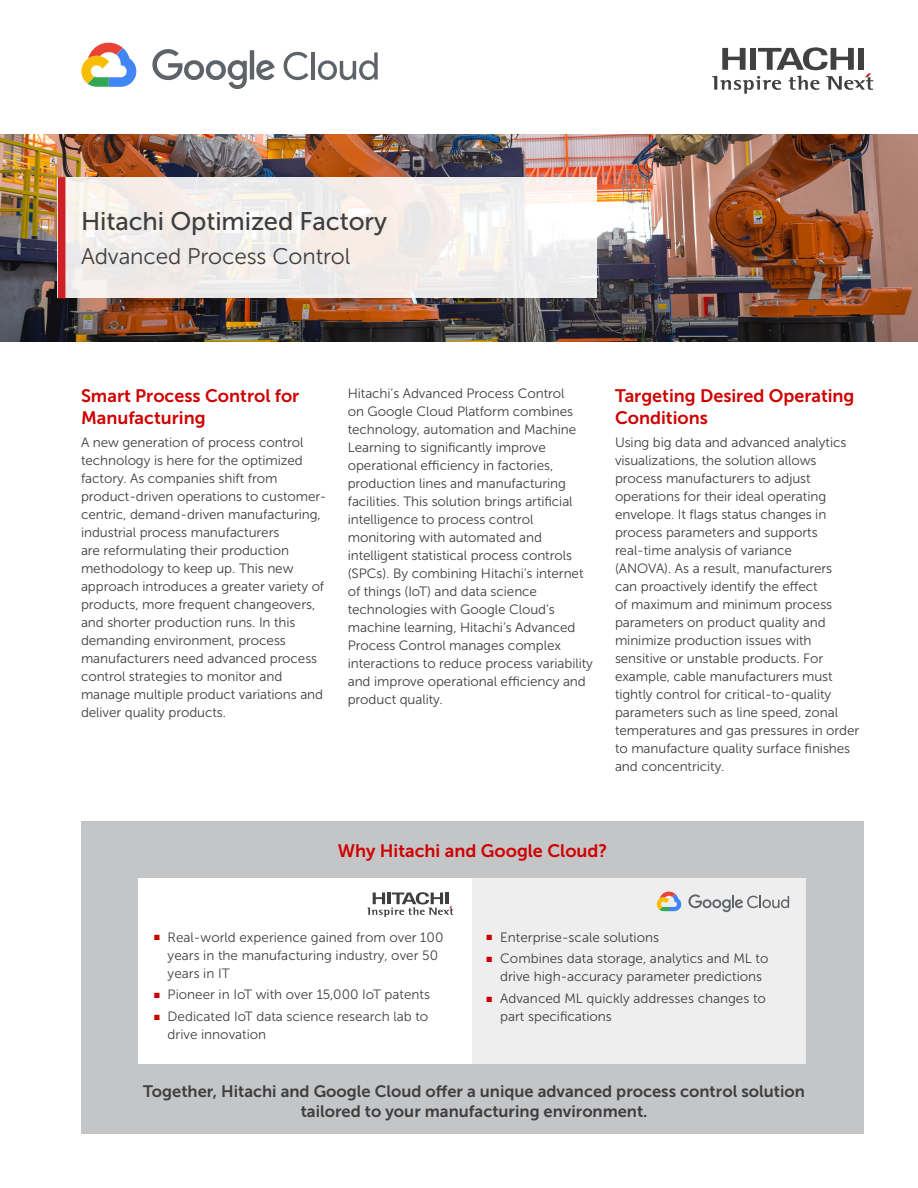
<style>
.page{position:relative;width:918px;height:1188px;background:#fff}
.page>*{position:absolute;margin:0;border:0;box-sizing:border-box;transform-origin:0 0}
.Primary_Subhead{font:25.5px "Museo Sans 500";letter-spacing:-.005em;color:#3e3e3f}
.Primary_Subhead-2{font:22.5px "Museo Sans 300";letter-spacing:-.005em;color:#3e3e3f}
.Primary_Subhead-3{font:18px/22.5px "Museo Sans 700";color:#cf0000}
.Secondary_Subhead{font:16.5px/19.8px "Museo Sans 700";color:#3e3e3f;text-align:center}
.Body{font:13.5px/18px "Museo Sans 300";letter-spacing:-.005em;color:#3e3e3f}
.t1{font:13.5px/18px "Museo Sans 300";color:#414141}
.s1{color:#c00}
</style>
<div class="page">
<svg style="left:712px;top:47px;width:161px;height:47px"></svg>
<img style="left:0;top:135px;width:918px;height:207px">
<svg style="left:65px;top:177px;width:532px;height:121px;fill:#f2ecea"></svg>
<div style="left:58px;top:177px;width:7px;height:121px;background:#cd2027"></div>
<div style="left:81px;top:822px;width:783px;height:312px;background:#c4c5c7"></div>
<div style="left:472px;top:878px;width:334px;height:185px;background:#eeeeef"></div>
<svg style="left:656px;top:891px;width:26px;height:20px"></svg>
<svg style="left:688px;top:894px;width:101px;height:18px"></svg>
<div style="left:139px;top:878px;width:333px;height:185px;background:#fff"></div>
<svg style="left:367px;top:892px;width:87px;height:25px"></svg>
<svg style="left:81px;top:42px;width:56px;height:45px"></svg>
<svg style="left:152px;top:49px;width:123px;height:40px"></svg>
<svg style="left:284px;top:52px;width:24px;height:28px"></svg>
<hr style="left:311px;top:52px;width:4px;height:27px;background:#5e6369">
<svg style="left:318px;top:52px;width:60px;height:29px"></svg>
<p class="Primary_Subhead" style="left:81px;top:207px;width:308px">Hitachi Optimized Factory</p>
<p class="Primary_Subhead-2" style="left:81px;top:244px;width:271px">Advanced Process Control</p>
<p class="Primary_Subhead-3" style="left:81px;top:384px;width:220px">Smart Process Control for<br>Manufacturing</p>
<p class="Body" style="left:81px;top:434px;width:247px">A new generation of process control technology is here for the optimized factory. As companies shift from product-driven operations to customer&shy;centric, demand-driven manufacturing, industrial process manufacturers<br>are reformulating their production methodology to keep up. This new approach introduces a greater variety of products, more frequent changeovers, and shorter production runs. In this demanding environment, process manufacturers need advanced process control strategies to monitor and manage multiple product variations and deliver quality products.</p>
<p class="Body" style="left:348px;top:385px;width:247px">Hitachi’s Advanced Process Control<br>on Google Cloud Platform combines technology, automation and Machine Learning to significantly improve operational efficiency in factories, production lines and manufacturing facilities. This solution brings artificial intelligence to process control monitoring with automated and intelligent statistical process controls (SPCs). By combining Hitachi’s internet of things (IoT) and data science technologies with Google Cloud’s machine learning, Hitachi’s Advanced Process Control manages complex interactions to reduce process variability and improve operational efficiency and product quality.</p>
<p class="Primary_Subhead-3" style="left:615px;top:384px;width:241px">Targeting Desired Operating<br>Conditions</p>
<p class="Body" style="left:615px;top:434px;width:246px">Using big data and advanced analytics visualizations, the solution allows process manufacturers to adjust operations for their ideal operating envelope. It flags status changes in process parameters and supports real-time analysis of variance<br>(ANOVA). As a result, manufacturers<br>can proactively identify the effect<br>of maximum and minimum process parameters on product quality and minimize production issues with sensitive or unstable products. For example, cable manufacturers must tightly control for critical-to-quality parameters such as line speed, zonal temperatures and gas pressures in order to manufacture quality surface finishes and concentricity.</p>
<p class="Primary_Subhead-3" style="left:338px;top:839px;width:271px">Why Hitachi and Google Cloud?</p>
<p class="t1" style="left:168px;top:928px;width:277px;text-indent:-14px"><span class="s1">■</span> Real-world experience gained from over 100 years in the manufacturing industry, over 50 years in IT</p>
<p class="t1" style="left:154px;top:986px;width:277px"><span class="s1">■</span> Pioneer in IoT with over 15,000 IoT patents</p>
<p class="t1" style="left:168px;top:1008px;width:262px;text-indent:-14px"><span class="s1">■</span> Dedicated IoT data science research lab to drive innovation</p>
<p class="Body" style="left:487px;top:928px;width:174px"><span class="s1">■</span> Enterprise-scale solutions</p>
<p class="Body" style="left:487px;top:950px;width:283px;text-align:center"><span class="s1">■</span> Combines data storage, analytics and ML to drive high-accuracy parameter predictions</p>
<p class="Body" style="left:500px;top:990px;width:267px;text-indent:-14px"><span class="s1">■</span> Advanced ML quickly addresses changes to part specifications</p>
<p class="Secondary_Subhead" style="left:143px;top:1081px;width:663px">Together, Hitachi and Google Cloud offer a unique advanced process control solution tailored to your manufacturing environment.</p>
</div>
